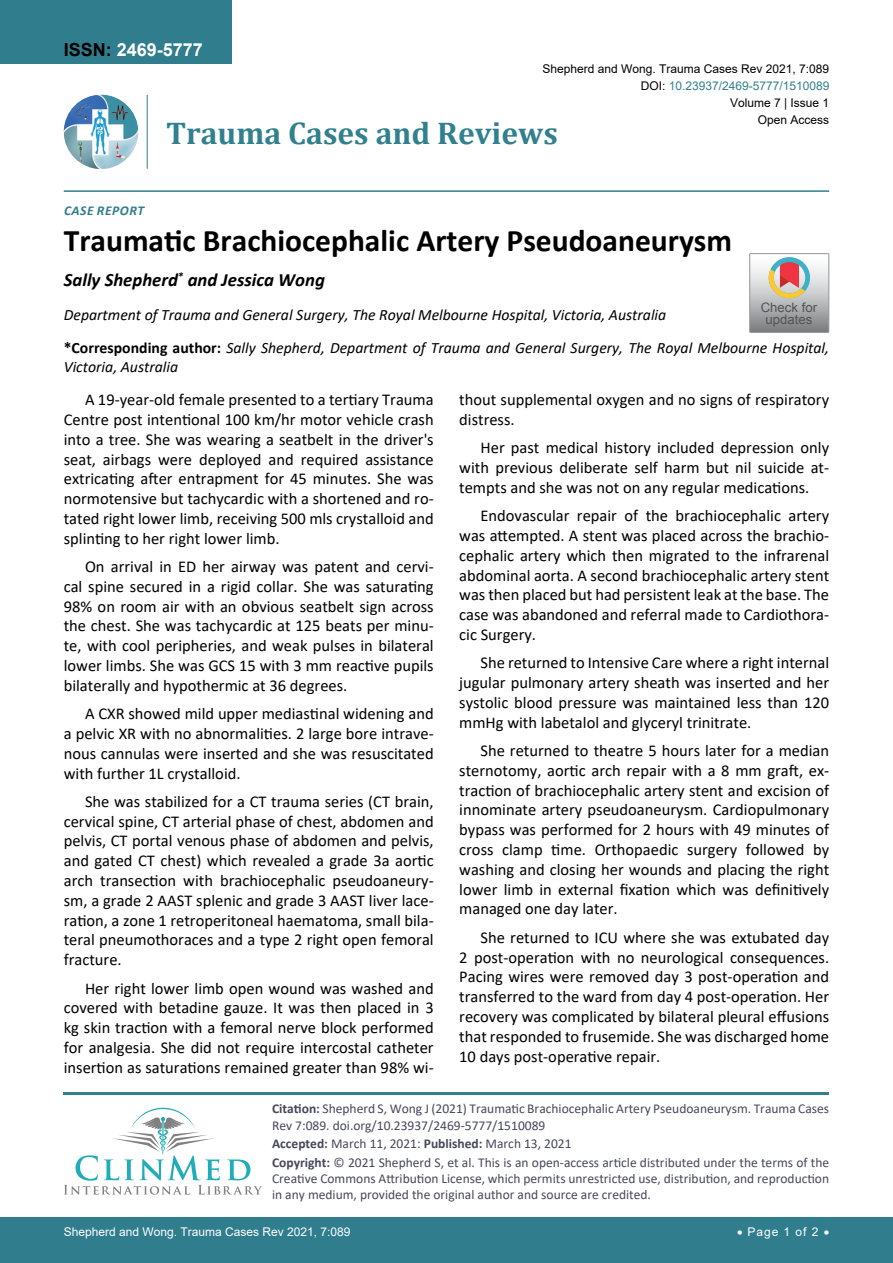
<style>
.page{position:relative;width:893px;height:1263px;background:#fff}
.page>*{position:absolute;margin:0;border:0;box-sizing:border-box;transform-origin:0 0}
.t1{font:700 31.5px "Calibri";color:#000}
.t2{font:700 31.5px "Cambria";color:#30808d}
.t3{font:italic 700 18.75px "Calibri";color:#000}
.t4{font:700 18px "Arial";color:#fff}
.t5{font:16.5px/19.8px "Calibri";color:#000;text-align:justify}
.t6{font:italic 15.75px/33px "Calibri";color:#000}
.t7{font:13.5px/16.2px "Calibri";color:#47475c}
.t8{font:italic 700 13.5px "Calibri";letter-spacing:.04em;color:#307d8d}
.t9{font:13.05px/11.2px "Arial";color:#535353;text-align:center}
.t10{font:12px "Arial";color:#000}
.t11{font:12px "Arial";color:#fff}
.t12{font:12px "Arial";color:#30808d}
.s1{color:#000}
.s2{font-weight:700;font-style:normal}
.s3{font-weight:700}
</style>
<div class="page">
<img style="left:64px;top:95px;width:74px;height:74px;border-radius:37px">
<hr style="left:147px;top:95px;width:1px;height:74px;background:#307d8d">
<hr style="left:64px;top:190px;width:765px;height:2px;background:#307d8d">
<hr style="left:64px;top:1092px;width:765px;height:3px;background:#30808d">
<svg style="left:64px;top:1108px;width:198px;height:87px"></svg>
<div style="left:0;top:1217px;width:893px;height:46px;background:#307d8d"></div>
<div style="left:0;top:0;width:231px;height:64px;background:#307d8d"></div>
<div style="left:749px;top:253px;width:80px;height:80px;border:1px solid #939598"></div>
<svg style="left:750px;top:254px;width:79px;height:78px;background:#bdb7b4"></svg>
<p class="t4" style="left:64px;top:37px;width:141px"><span class="s1">ISSN:</span> 2469-5777</p>
<p class="t10" style="left:542px;top:60px;width:288px">Shepherd and Wong. Trauma Cases Rev 2021, 7:089</p>
<p class="t10" style="left:730px;top:95px;width:101px">Volume 7 | Issue 1</p>
<h1 class="t2" style="left:166px;top:111px;width:393px">Trauma Cases and Reviews</h1>
<p class="t12" style="left:641px;top:77px;width:190px"><span class="s1">DOI:</span> 10.23937/2469-5777/1510089</p>
<p class="t10" style="left:758px;top:112px;width:73px">Open Access</p>
<p class="t8" style="left:64px;top:201px;width:82px">Case Repor t</p>
<h1 class="t1" style="left:64px;top:218px;width:670px">Traumatic Brachiocephalic Artery Pseudoaneurysm</h1>
<p class="t3" style="left:64px;top:267px;width:263px">Sally Shepherd<sup>*</sup> and Jessica Wong</p>
<p class="t6" style="left:64px;top:297px;width:767px">Department of Trauma and General Surgery, The Royal Melbourne Hospital, Victoria, Australia<br><span class="s2">*Corresponding author:</span> Sally Shepherd, Department of Trauma and General Surgery, The Royal Melbourne Hospital,</p>
<p class="t6" style="left:64px;top:349px;width:116px">Victoria, Australia</p>
<p class="t9" style="left:761px;top:302px;width:58px">Check for updates</p>
<p class="t5" style="left:64px;top:389px;width:371px;text-indent:21px">A 19-year-old female presented to a tertiary Trauma Centre post intentional 100 km/hr motor vehicle crash into a tree. She was wearing a seatbelt in the driver's seat, airbags were deployed and required assistance extricating after entrapment for 45 minutes. She was normotensive but tachycardic with a shortened and ro&shy;tated right lower limb, receiving 500 mls crystalloid and splinting to her right lower limb.</p>
<p class="t5" style="left:64px;top:556px;width:371px;text-indent:21px">On arrival in ED her airway was patent and cervi&shy;cal spine secured in a rigid collar. She was saturating 98% on room air with an obvious seatbelt sign across the chest. She was tachycardic at 125 beats per minu&shy;te, with cool peripheries, and weak pulses in bilateral lower limbs. She was GCS 15 with 3 mm reactive pupils bilaterally and hypothermic at 36 degrees.</p>
<p class="t5" style="left:64px;top:703px;width:371px;text-indent:21px">A CXR showed mild upper mediastinal widening and a pelvic XR with no abnormalities. 2 large bore intrave&shy;nous cannulas were inserted and she was resuscitated with further 1L crystalloid.</p>
<p class="t5" style="left:64px;top:791px;width:371px;text-indent:21px">She was stabilized for a CT trauma series (CT brain, cervical spine, CT arterial phase of chest, abdomen and pelvis, CT portal venous phase of abdomen and pelvis, and gated CT chest) which revealed a grade 3a aortic arch transection with brachiocephalic pseudoaneury&shy;sm, a grade 2 AAST splenic and grade 3 AAST liver lace&shy;ration, a zone 1 retroperitoneal haematoma, small bila&shy;teral pneumothoraces and a type 2 right open femoral fracture.</p>
<p class="t5" style="left:64px;top:978px;width:371px;text-indent:21px">Her right lower limb open wound was washed and covered with betadine gauze. It was then placed in 3 kg skin traction with a femoral nerve block performed for analgesia. She did not require intercostal catheter insertion as saturations remained greater than 98% wi-</p>
<p class="t5" style="left:459px;top:389px;width:371px">thout supplemental oxygen and no signs of respiratory distress.</p>
<p class="t5" style="left:459px;top:437px;width:371px;text-indent:21px">Her past medical history included depression only with previous deliberate self harm but nil suicide at&shy;tempts and she was not on any regular medications.</p>
<p class="t5" style="left:459px;top:505px;width:371px;text-indent:21px">Endovascular repair of the brachiocephalic artery was attempted. A stent was placed across the brachio&shy;cephalic artery which then migrated to the infrarenal abdominal aorta. A second brachiocephalic artery stent was then placed but had persistent leak at the base. The case was abandoned and referral made to Cardiothora&shy;cic Surgery.</p>
<p class="t5" style="left:459px;top:652px;width:371px;text-indent:21px">She returned to Intensive Care where a right internal jugular pulmonary artery sheath was inserted and her systolic blood pressure was maintained less than 120 mmHg with labetalol and glyceryl trinitrate.</p>
<p class="t5" style="left:459px;top:740px;width:371px;text-indent:21px">She returned to theatre 5 hours later for a median sternotomy, aortic arch repair with a 8 mm graft, ex&shy;traction of brachiocephalic artery stent and excision of innominate artery pseudoaneurysm. Cardiopulmonary bypass was performed for 2 hours with 49 minutes of cross clamp time. Orthopaedic surgery followed by washing and closing her wounds and placing the right lower limb in external fixation which was definitively managed one day later.</p>
<p class="t5" style="left:459px;top:927px;width:371px;text-indent:21px">She returned to ICU where she was extubated day 2 post-operation with no neurological consequences.<br>Pacing wires were removed day 3 post-operation and transferred to the ward from day 4 post-operation. Her recovery was complicated by bilateral pleural effusions that responded to frusemide. She was discharged home 10 days post-operative repair.</p>
<p class="t7" style="left:272px;top:1100px;width:559px"><span class="s3">Citation:</span> Shepherd S, Wong J (2021) Traumatic Brachiocephalic Artery Pseudoaneurysm. Trauma Cases<br>Rev 7:089. doi.org/10.23937/2469-5777/1510089</p>
<p class="t7" style="left:272px;top:1134px;width:559px;line-height:18.6px"><span class="s3">Accepted:</span> March 11, 2021: <span class="s3">Published:</span> March 13, 2021<br><span class="s3">Copyright:</span> © 2021 Shepherd S, et al. This is an open-access article distributed under the terms of the</p>
<p class="t7" style="left:272px;top:1170px;width:559px">Creative Commons Attribution License, which permits unrestricted use, distribution, and reproduction in any medium, provided the original author and source are credited.</p>
<p class="t11" style="left:64px;top:1223px;width:288px">Shepherd and Wong. Trauma Cases Rev 2021, 7:089</p>
<p class="t11" style="left:737px;top:1223px;width:94px">• Page 1 of 2 •</p>
</div>
